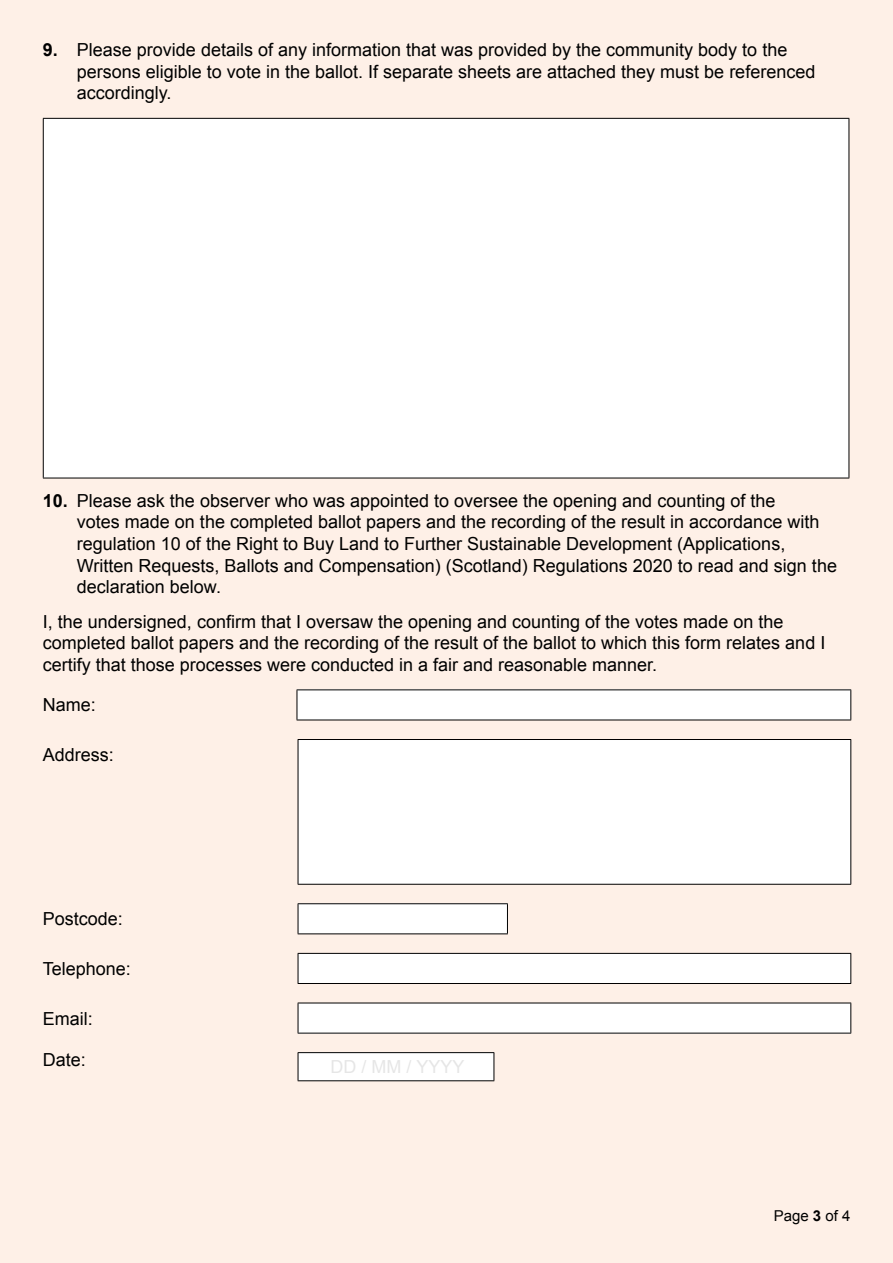
<style>
.page{position:relative;width:893px;height:1263px;background:#fef0e7}
.page>*{position:absolute;margin:0;border:0;box-sizing:border-box;transform-origin:0 0}
.new_indent{font:18px/21.6px "Arial";color:#000}
.body{font:18px/21.6px "Arial";color:#000}
.t1{font:18px "Arial";color:#e6e6e6}
.t2{font:15px "Arial";color:#000}
.s1{font-weight:700}
</style>
<div class="page">
<div style="left:43px;top:118px;width:806px;height:360px;background:#fff"></div>
<hr style="left:43px;top:118px;width:806px;height:1px;background:#000">
<hr style="left:43px;top:119px;width:1px;height:359px;background:#000">
<hr style="left:849px;top:119px;width:1px;height:359px;background:#000">
<hr style="left:43px;top:478px;width:806px;height:1px;background:#000">
<div style="left:297px;top:690px;width:554px;height:30px;background:#fff"></div>
<hr style="left:297px;top:689px;width:554px;height:1px;background:#000">
<hr style="left:297px;top:690px;width:1px;height:30px;background:#000">
<hr style="left:850px;top:690px;width:1px;height:30px;background:#000">
<hr style="left:297px;top:720px;width:554px;height:1px;background:#000">
<div style="left:298px;top:739px;width:553px;height:145px;background:#fff"></div>
<hr style="left:298px;top:739px;width:553px;height:1px;background:#000">
<hr style="left:298px;top:740px;width:1px;height:144px;background:#000">
<hr style="left:850px;top:740px;width:1px;height:144px;background:#000">
<hr style="left:298px;top:884px;width:553px;height:1px;background:#000">
<div style="left:298px;top:904px;width:209px;height:30px;background:#fff"></div>
<hr style="left:298px;top:903px;width:210px;height:1px;background:#000">
<svg style="left:298px;top:904px;width:1px;height:29px"></svg>
<svg style="left:507px;top:904px;width:1px;height:29px"></svg>
<hr style="left:298px;top:933px;width:210px;height:1px;background:#000">
<div style="left:298px;top:953px;width:553px;height:30px;background:#fff"></div>
<hr style="left:298px;top:953px;width:553px;height:1px;background:#000">
<svg style="left:298px;top:954px;width:1px;height:29px"></svg>
<svg style="left:850px;top:954px;width:1px;height:29px"></svg>
<hr style="left:298px;top:983px;width:553px;height:1px;background:#000">
<div style="left:298px;top:1003px;width:553px;height:30px;background:#fff"></div>
<hr style="left:298px;top:1003px;width:553px;height:1px;background:#000">
<hr style="left:298px;top:1003px;width:1px;height:30px;background:#000">
<hr style="left:850px;top:1003px;width:1px;height:30px;background:#000">
<hr style="left:298px;top:1033px;width:553px;height:1px;background:#000">
<div style="left:298px;top:1053px;width:196px;height:28px;background:#fff"></div>
<hr style="left:298px;top:1052px;width:196px;height:1px;background:#000">
<svg style="left:298px;top:1053px;width:1px;height:27px"></svg>
<svg style="left:494px;top:1053px;width:1px;height:27px"></svg>
<hr style="left:298px;top:1080px;width:196px;height:1px;background:#000">
<p class="new_indent" style="left:77px;top:39px;width:740px;text-indent:-34px"><span class="s1">9.</span> Please provide details of any information that was provided by the community body to the persons eligible to vote in the ballot. If separate sheets are attached they must be referenced accordingly.</p>
<p class="new_indent" style="left:77px;top:490px;width:762px;text-indent:-34px"><span class="s1">10.</span> Please ask the observer who was appointed to oversee the opening and counting of the<br>votes made on the completed ballot papers and the recording of the result in accordance with regulation 10 of the Right to Buy Land to Further Sustainable Development (Applications, Written Requests, Ballots and Compensation) (Scotland) Regulations 2020 to read and sign the declaration below.</p>
<p class="body" style="left:43px;top:610px;width:784px">I, the undersigned, confirm that I oversaw the opening and counting of the votes made on the completed ballot papers and the recording of the result of the ballot to which this form relates and I certify that those processes were conducted in a fair and reasonable manner.</p>
<p class="new_indent" style="left:43px;top:694px;width:55px">Name:</p>
<p class="new_indent" style="left:43px;top:744px;width:73px">Address:</p>
<p class="new_indent" style="left:43px;top:908px;width:82px">Postcode:</p>
<p class="new_indent" style="left:43px;top:958px;width:90px">Telephone:</p>
<p class="new_indent" style="left:43px;top:1007px;width:52px">Email:</p>
<p class="new_indent" style="left:43px;top:1048px;width:45px">Date:</p>
<p class="t1" style="left:330px;top:1057px;width:136px">DD / MM / YYYY</p>
<p class="t2" style="left:774px;top:1207px;width:78px">Page <span class="s1">3</span> of 4</p>
</div>
